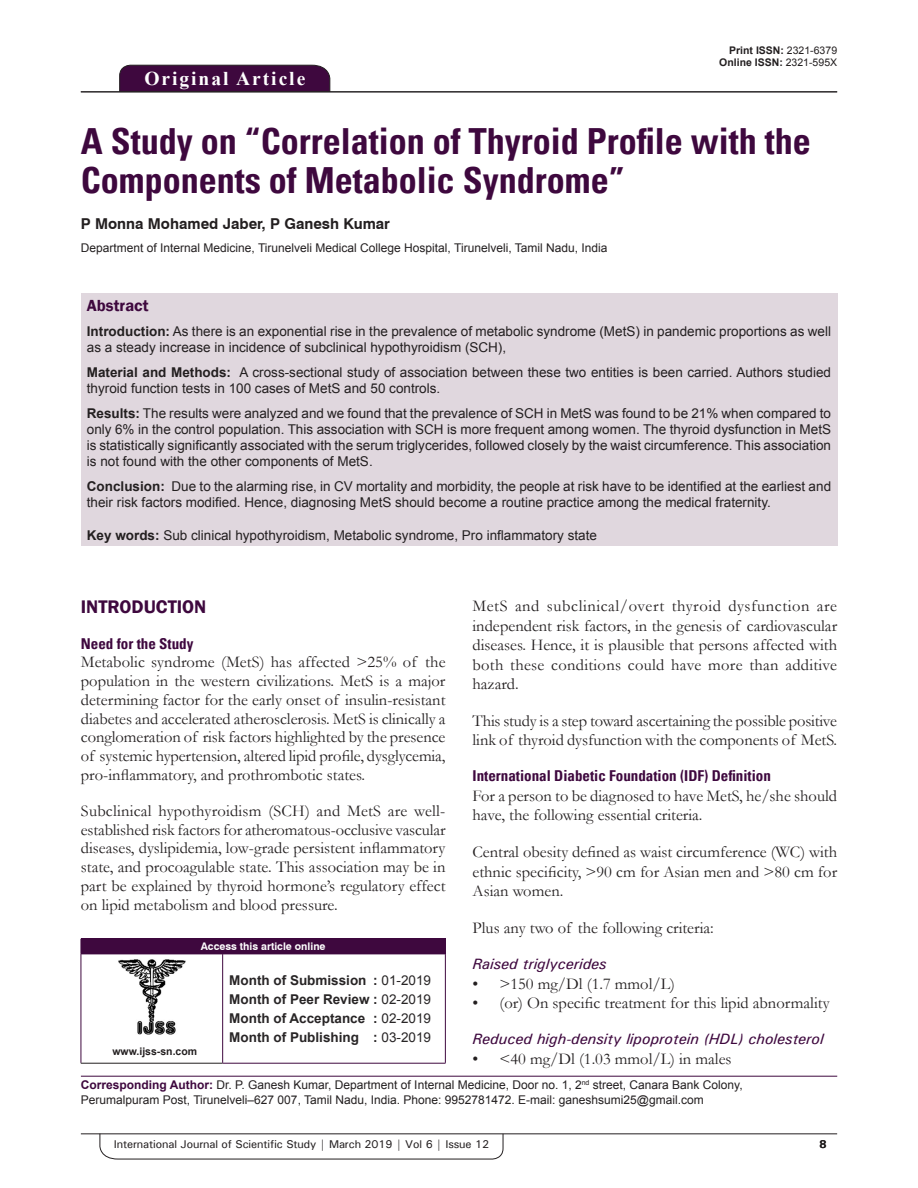
<style>
.page{position:relative;width:918px;height:1188px;background:#fff}
.page>*{position:absolute;margin:0;border:0;box-sizing:border-box;transform-origin:0 0}
.AT{font:700 condensed 36px/39px "Univers";color:#3e083e}
.AH{font:700 19.5px "Times New Roman";letter-spacing:.1em;color:#fff}
.t1{font:600 18.75px "Franklin Gothic";color:#3e083e}
.TX{font:16.5px/18.8px "Garamond";color:#231f20;text-align:justify}
.L{font:16.5px "Garamond";color:#231f20}
.LL{font:16.5px "Garamond";color:#231f20}
.ABSH{font:600 16.5px "Franklin Gothic";color:#3e083e}
.t2{font:italic 500 15px "Univers";color:#3e083e}
.t3{font:700 condensed 15px "Univers";color:#3e083e}
.AU{font:700 15px "Swiss 721 BT";color:#231f20}
.ABS{font:13.5px/16.2px "Arial";color:#231f20}
.HIS{font:700 13.5px/18.8px "Arial";color:#282526;text-align:justify}
.KWD{font:13.5px "Arial";color:#231f20}
.ADD{font:12px/14.4px "Arial";color:#231f20}
.AFF{font:12px "Arial";color:#231f20}
.RF{font:500 11.25px "Univers";letter-spacing:-.01em;color:#231f20}
.t4{font:700 11.25px "Univers";color:#231f20}
.DOI{font:700 10.5px "Arial";color:#231f20}
.AAO{font:700 10.5px "Swiss 721 BT";color:#fff}
.Web{font:700 10.5px "Arial";color:#231f20}
.s1{font-weight:400}
.s2{font-weight:700}
.s3{font-weight:700;color:#3e083e}
</style>
<div class="page">
<hr style="left:81px;top:1134px;width:756px;height:1px;background:#231f20">
<svg style="left:100px;top:1133px;width:403px;height:26px"></svg>
<div style="left:119px;top:65px;width:211px;height:26px;background:#3e083e"></div>
<hr style="left:81px;top:91px;width:756px;height:1px;background:#231f20">
<div style="left:81px;top:293px;width:756px;height:253px;background:#e0d7de"></div>
<div style="left:81px;top:939px;width:364px;height:15px;background:#3e083e"></div>
<svg style="left:445px;top:939px;width:1px;height:15px"></svg>
<hr style="left:81px;top:954px;width:142px;height:1px;background:#3e083e">
<hr style="left:81px;top:954px;width:1px;height:109px;background:#3e083e">
<hr style="left:81px;top:1063px;width:142px;height:1px;background:#231f20">
<hr style="left:223px;top:954px;width:223px;height:1px;background:#3e083e">
<hr style="left:222px;top:954px;width:1px;height:109px;background:#3e083e">
<hr style="left:445px;top:954px;width:1px;height:109px;background:#3e083e">
<hr style="left:223px;top:1063px;width:223px;height:1px;background:#3e083e">
<img style="left:118px;top:959px;width:68px;height:75px">
<hr style="left:81px;top:1076px;width:756px;height:1px;background:#3e083e">
<p class="AH" style="left:144px;top:64px;width:162px">Original Article</p>
<p class="DOI" style="left:729px;top:42px;width:109px">Print ISSN: <span class="s1">2321-6379</span></p>
<p class="DOI" style="left:719px;top:55px;width:119px">Online ISSN: <span class="s1">2321-595X</span></p>
<p class="AT" style="left:81px;top:122px;width:731px">A Study on “Correlation of Thyroid Profile with the<br>Components of Metabolic Syndrome”</p>
<p class="AU" style="left:81px;top:215px;width:311px">P Monna Mohamed Jaber, P Ganesh Kumar</p>
<p class="AFF" style="left:81px;top:240px;width:528px">Department of Internal Medicine, Tirunelveli Medical College Hospital, Tirunelveli, Tamil Nadu, India</p>
<p class="ABSH" style="left:87px;top:295px;width:63px">Abstract</p>
<p class="ABS" style="left:87px;top:323px;width:746px"><span class="s2">Introduction:</span> As there is an exponential rise in the prevalence of metabolic syndrome (MetS) in pandemic proportions as well as a steady increase in incidence of subclinical hypothyroidism (SCH),</p>
<p class="ABS" style="left:87px;top:364px;width:746px"><span class="s2">Material and Methods:</span> A cross-sectional study of association between these two entities is been carried. Authors studied thyroid function tests in 100 cases of MetS and 50 controls.</p>
<p class="ABS" style="left:87px;top:405px;width:746px;text-align:justify"><span class="s2">Results:</span> The results were analyzed and we found that the prevalence of SCH in MetS was found to be 21% when compared to only 6% in the control population. This association with SCH is more frequent among women. The thyroid dysfunction in MetS is statistically significantly associated with the serum triglycerides, followed closely by the waist circumference. This association is not found with the other components of MetS.</p>
<p class="ABS" style="left:87px;top:478px;width:746px"><span class="s2">Conclusion:</span> Due to the alarming rise, in CV mortality and morbidity, the people at risk have to be identified at the earliest and their risk factors modified. Hence, diagnosing MetS should become a routine practice among the medical fraternity.</p>
<p class="KWD" style="left:87px;top:527px;width:512px"><span class="s2">Key words:</span> Sub clinical hypothyroidism, Metabolic syndrome, Pro inflammatory state</p>
<p class="TX" style="left:473px;top:596px;width:366px;line-height:19.5px">MetS and subclinical/overt thyroid dysfunction are independent risk factors, in the genesis of cardiovascular diseases. Hence, it is plausible that persons affected with both these conditions could have more than additive hazard.</p>
<p class="TX" style="left:473px;top:711px;width:366px;line-height:19.5px">This study is a step toward ascertaining the possible positive link of thyroid dysfunction with the components of MetS.</p>
<h2 class="t3" style="left:473px;top:767px;width:300px">International Diabetic Foundation (IDF) Definition</h2>
<p class="TX" style="left:473px;top:786px;width:366px;line-height:19.5px">For a person to be diagnosed to have MetS, he/she should have, the following essential criteria.</p>
<p class="TX" style="left:473px;top:842px;width:366px;line-height:19.5px">Central obesity defined as waist circumference (WC) with ethnic specificity, &gt;90 cm for Asian men and &gt;80 cm for Asian women.</p>
<p class="TX" style="left:473px;top:918px;width:243px">Plus any two of the following criteria:</p>
<h3 class="t2" style="left:473px;top:954px;width:136px">Raised triglycerides</h3>
<p class="L" style="left:473px;top:972px;width:204px">• &gt;150 mg/Dl (1.7 mmol/L)</p>
<p class="LL" style="left:473px;top:992px;width:359px">• (or) On specific treatment for this lipid abnormality</p>
<h3 class="t2" style="left:473px;top:1029px;width:353px">Reduced high-density lipoprotein (HDL) cholesterol</h3>
<p class="L" style="left:473px;top:1047px;width:261px">• &lt;40 mg/Dl (1.03 mmol/L) in males</p>
<h1 class="t1" style="left:81px;top:596px;width:127px">INTRODUCTION</h1>
<h2 class="t3" style="left:81px;top:634px;width:114px">Need for the Study</h2>
<p class="TX" style="left:81px;top:652px;width:366px">Metabolic syndrome (MetS) has affected &gt;25% of the population in the western civilizations. MetS is a major determining factor for the early onset of insulin-resistant diabetes and accelerated atherosclerosis. MetS is clinically a conglomeration of risk factors highlighted by the presence of systemic hypertension, altered lipid profile, dysglycemia, pro-inflammatory, and prothrombotic states.</p>
<p class="TX" style="left:81px;top:801px;width:366px">Subclinical hypothyroidism (SCH) and MetS are well&shy;established risk factors for atheromatous-occlusive vascular diseases, dyslipidemia, low-grade persistent inflammatory state, and procoagulable state. This association may be in part be explained by thyroid hormone’s regulatory effect on lipid metabolism and blood pressure.</p>
<p class="AAO" style="left:201px;top:940px;width:126px">Access this article online</p>
<p class="HIS" style="left:229px;top:971px;width:203px">Month of Submission : <span class="s1">01-2019<br></span>Month of Peer Review : <span class="s1">02-2019<br></span>Month of Acceptance : <span class="s1">02-2019<br></span>Month of Publishing : <span class="s1">03-2019</span></p>
<p class="ADD" style="left:81px;top:1078px;width:663px"><span class="s3">Corresponding Author:</span> Dr. P. Ganesh Kumar, Department of Internal Medicine, Door no. 1, 2<sup>nd</sup> street, Canara Bank Colony,<br>Perumalpuram Post, Tirunelveli–627 007, Tamil Nadu, India. Phone: 9952781472. E-mail: ganeshsumi25@gmail.com</p>
<p class="Web" style="left:112px;top:1043px;width:86px">www.ijss-sn.com</p>
<p class="RF" style="left:114px;top:1137px;width:377px">International Journal of Scientific Study | March 2019 | Vol 6 | Issue 12</p>
<p class="t4" style="left:819px;top:1137px;width:9px">8</p>
</div>
